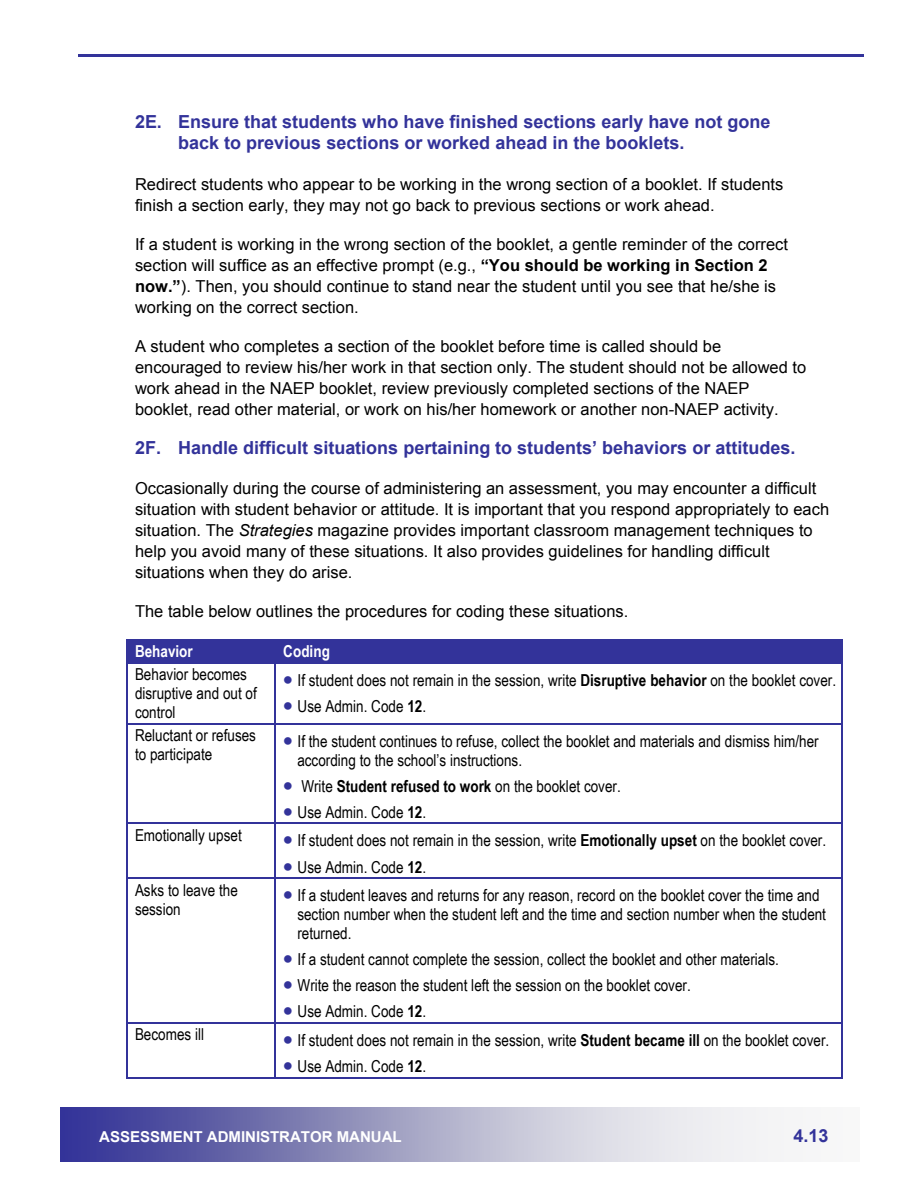
<style>
.page{position:relative;width:918px;height:1188px;background:#fff}
.page>*{position:absolute;margin:0;border:0;box-sizing:border-box;transform-origin:0 0}
.t1{font:700 18px/21px "Arial";color:#33339a}
.t2{font:16.5px/21px "Arial";color:#000}
.t3{font:16.5px/18.9px "Arial Narrow";color:#000}
.t4{font:700 16.5px "Arial Narrow";color:#fff}
.t5{font:700 15px "Arial";color:#fff}
.s1{font-weight:700}
.s2{font-style:italic}
.s3{color:#33339a}
</style>
<div class="page">
<hr style="left:78px;top:54px;width:786px;height:2px;background:#33339a">
<img style="left:60px;top:1108px;width:724px;height:54px">
<div style="left:126px;top:639px;width:716px;height:24px;background:#33339a"></div>
<hr style="left:126px;top:663px;width:1px;height:60px;background:#33339a">
<hr style="left:275px;top:663px;width:1px;height:60px;background:#33339a">
<hr style="left:841px;top:663px;width:1px;height:60px;background:#33339a">
<hr style="left:127px;top:723px;width:148px;height:1px;background:#33339a">
<hr style="left:276px;top:723px;width:565px;height:1px;background:#33339a">
<hr style="left:126px;top:724px;width:1px;height:99px;background:#33339a">
<hr style="left:275px;top:724px;width:1px;height:99px;background:#33339a">
<hr style="left:841px;top:724px;width:1px;height:99px;background:#33339a">
<hr style="left:127px;top:823px;width:148px;height:1px;background:#33339a">
<hr style="left:276px;top:823px;width:565px;height:1px;background:#33339a">
<hr style="left:126px;top:824px;width:1px;height:54px;background:#33339a">
<hr style="left:275px;top:824px;width:1px;height:54px;background:#33339a">
<hr style="left:841px;top:824px;width:1px;height:54px;background:#33339a">
<hr style="left:127px;top:878px;width:148px;height:1px;background:#33339a">
<hr style="left:276px;top:878px;width:565px;height:1px;background:#33339a">
<hr style="left:126px;top:879px;width:1px;height:143px;background:#33339a">
<hr style="left:275px;top:879px;width:1px;height:143px;background:#33339a">
<hr style="left:841px;top:879px;width:1px;height:143px;background:#33339a">
<hr style="left:127px;top:1022px;width:148px;height:1px;background:#33339a">
<hr style="left:276px;top:1022px;width:565px;height:1px;background:#33339a">
<hr style="left:126px;top:1024px;width:1px;height:54px;background:#33339a">
<hr style="left:126px;top:1077px;width:149px;height:1px;background:#33339a">
<hr style="left:275px;top:1024px;width:1px;height:54px;background:#33339a">
<hr style="left:276px;top:1077px;width:565px;height:1px;background:#33339a">
<hr style="left:841px;top:1024px;width:1px;height:54px;background:#33339a">
<p class="t1" style="left:178px;top:111px;width:594px;text-indent:-43px">2E. Ensure that students who have finished sections early have not gone back to previous sections or worked ahead in the booklets.</p>
<p class="t2" style="left:135px;top:174px;width:650px">Redirect students who appear to be working in the wrong section of a booklet. If students finish a section early, they may not go back to previous sections or work ahead.</p>
<p class="t2" style="left:135px;top:234px;width:655px">If a student is working in the wrong section of the booklet, a gentle reminder of the correct section will suffice as an effective prompt (e.g., <span class="s1">“You should be working in Section 2 now.”</span>). Then, you should continue to stand near the student until you see that he/she is working on the correct section.</p>
<p class="t2" style="left:135px;top:336px;width:673px">A student who completes a section of the booklet before time is called should be encouraged to review his/her work in that section only. The student should not be allowed to work ahead in the NAEP booklet, review previously completed sections of the NAEP booklet, read other material, or work on his/her homework or another non-NAEP activity.</p>
<p class="t1" style="left:135px;top:437px;width:662px">2F. Handle difficult situations pertaining to students’ behaviors or attitudes.</p>
<p class="t2" style="left:135px;top:478px;width:696px">Occasionally during the course of administering an assessment, you may encounter a difficult situation with student behavior or attitude. It is important that you respond appropriately to each situation. The <span class="s2">Strategies</span> magazine provides important classroom management techniques to help you avoid many of these situations. It also provides guidelines for handling difficult situations when they do arise.</p>
<p class="t2" style="left:135px;top:601px;width:495px">The table below outlines the procedures for coding these situations.</p>
<p class="t4" style="left:135px;top:642px;width:59px">Behavior</p>
<p class="t4" style="left:283px;top:642px;width:48px">Coding</p>
<p class="t3" style="left:135px;top:665px;width:123px">Behavior becomes disruptive and out of control</p>
<p class="t3" style="left:283px;top:670px;width:554px"><span class="s3">•</span> If student does not remain in the session, write <span class="s1">Disruptive behavior</span> on the booklet cover.</p>
<p class="t3" style="left:283px;top:696px;width:144px"><span class="s3">•</span> Use Admin. Code <span class="s1">12</span>.</p>
<p class="t3" style="left:135px;top:726px;width:123px">Reluctant or refuses to participate</p>
<p class="t3" style="left:297px;top:731px;width:523px;text-indent:-14px"><span class="s3">•</span> If the student continues to refuse, collect the booklet and materials and dismiss him/her according to the school’s instructions.</p>
<p class="t3" style="left:283px;top:776px;width:339px"><span class="s3">•</span> Write <span class="s1">Student refused to work</span> on the booklet cover.</p>
<p class="t3" style="left:283px;top:802px;width:144px"><span class="s3">•</span> Use Admin. Code <span class="s1">12</span>.</p>
<p class="t3" style="left:135px;top:825px;width:108px">Emotionally upset</p>
<p class="t3" style="left:283px;top:831px;width:544px"><span class="s3">•</span> If student does not remain in the session, write <span class="s1">Emotionally upset</span> on the booklet cover.</p>
<p class="t3" style="left:283px;top:857px;width:144px"><span class="s3">•</span> Use Admin. Code <span class="s1">12</span>.</p>
<p class="t3" style="left:135px;top:880px;width:104px">Asks to leave the session</p>
<p class="t3" style="left:297px;top:886px;width:530px;text-indent:-14px"><span class="s3">•</span> If a student leaves and returns for any reason, record on the booklet cover the time and section number when the student left and the time and section number when the student returned.</p>
<p class="t3" style="left:283px;top:950px;width:497px"><span class="s3">•</span> If a student cannot complete the session, collect the booklet and other materials.</p>
<p class="t3" style="left:283px;top:976px;width:409px"><span class="s3">•</span> Write the reason the student left the session on the booklet cover.</p>
<p class="t3" style="left:283px;top:1002px;width:144px"><span class="s3">•</span> Use Admin. Code <span class="s1">12</span>.</p>
<p class="t3" style="left:135px;top:1025px;width:71px">Becomes ill</p>
<p class="t3" style="left:283px;top:1031px;width:548px"><span class="s3">•</span> If student does not remain in the session, write <span class="s1">Student became ill</span> on the booklet cover.</p>
<p class="t3" style="left:283px;top:1057px;width:144px"><span class="s3">•</span> Use Admin. Code <span class="s1">12</span>.</p>
<p class="t5" style="left:99px;top:1129px;width:304px">ASSESSMENT ADMINISTRATOR MANUAL</p>
<p class="t1" style="left:794px;top:1125px;width:37px">4.13</p>
</div>
